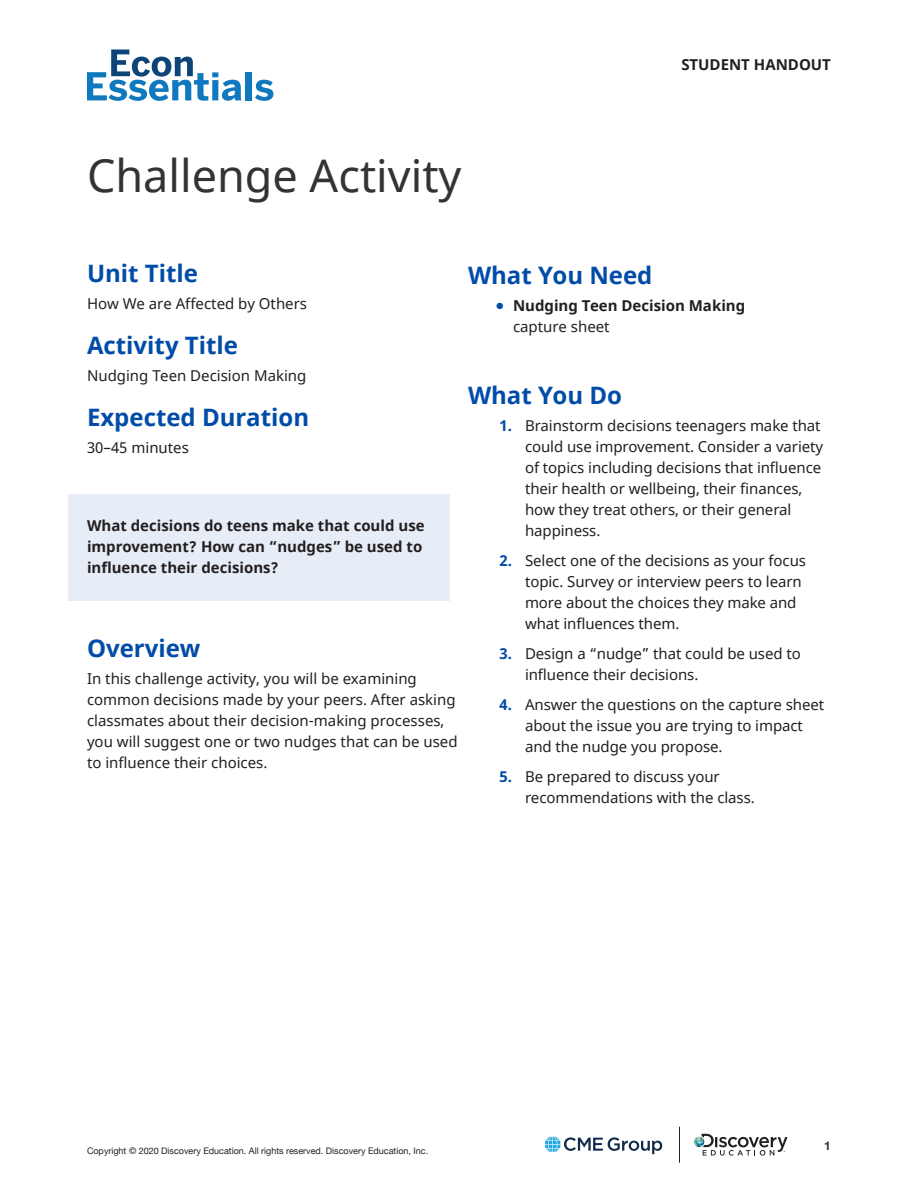
<style>
.page{position:relative;width:918px;height:1188px;background:#fff}
.page>*{position:absolute;margin:0;border:0;box-sizing:border-box;transform-origin:0 0}
.Subhead_3_large{font:45px "Noto Sans";color:#343333}
.Subhead_1{font:700 24px "Noto Sans";color:#004ca8}
.Body{font:15px/21px "Noto Sans";letter-spacing:-.005em;color:#231f20}
.Body-2{font:700 15px/21px "Noto Sans";color:#231f20}
.t1{font:700 12px "Helvetica Neue";color:#343333}
.t2{font:9px "Helvetica Neue";color:#231f20}
.s1{font-family:"Helvetica Neue";font-weight:300;color:#004ca8}
.s2{font-weight:400}
.s3{font-weight:700;color:#004ca8}
</style>
<div class="page">
<svg style="left:694px;top:1134px;width:94px;height:22px"></svg>
<hr style="left:679px;top:1127px;width:1px;height:36px;background:#231f20">
<svg style="left:545px;top:1137px;width:117px;height:17px"></svg>
<div style="left:68px;top:494px;width:382px;height:107px;background:#e6edf6"></div>
<div style="left:245px;top:72px;width:7px;height:28px;background:#1078bf"></div>
<svg style="left:255px;top:80px;width:18px;height:21px"></svg>
<svg style="left:87px;top:50px;width:154px;height:51px"></svg>
<p class="Subhead_3_large" style="left:87px;top:145px;width:376px">Challenge Activity</p>
<p class="Body-2" style="left:681px;top:54px;width:151px">STUDENT HANDOUT</p>
<p class="Subhead_1" style="left:87px;top:256px;width:113px">Unit Title</p>
<p class="Body" style="left:87px;top:294px;width:222px">How We are Affected by Others</p>
<p class="Subhead_1" style="left:87px;top:328px;width:153px">Activity Title</p>
<p class="Body" style="left:87px;top:366px;width:221px">Nudging Teen Decision Making</p>
<p class="Subhead_1" style="left:87px;top:400px;width:224px">Expected Duration</p>
<p class="Body" style="left:87px;top:438px;width:103px">30–45 minutes</p>
<p class="Body-2" style="left:87px;top:516px;width:339px">What decisions do teens make that could use improvement? How can “nudges” be used to influence their decisions?</p>
<p class="Subhead_1" style="left:87px;top:631px;width:115px">Overview</p>
<p class="Body" style="left:87px;top:669px;width:372px">In this challenge activity, you will be examining common decisions made by your peers. After asking classmates about their decision-making processes, you will suggest one or two nudges that can be used to influence their choices.</p>
<p class="Subhead_1" style="left:468px;top:258px;width:186px">What You Need</p>
<p class="Body-2" style="left:513px;top:295px;width:234px;text-indent:-18px"><span class="s1">●</span> Nudging Teen Decision Making <span class="s2">capture sheet</span></p>
<p class="Subhead_1" style="left:468px;top:378px;width:155px">What You Do</p>
<p class="Body" style="left:525px;top:415px;width:300px;text-indent:-26px"><span class="s3">1.</span> Brainstorm decisions teenagers make that could use improvement. Consider a variety of topics including decisions that influence their health or wellbeing, their finances, how they treat others, or their general happiness.</p>
<p class="Body" style="left:525px;top:550px;width:283px;text-indent:-26px"><span class="s3">2.</span> Select one of the decisions as your focus topic. Survey or interview peers to learn more about the choices they make and what influences them.</p>
<p class="Body" style="left:525px;top:643px;width:277px;text-indent:-26px"><span class="s3">3.</span> Design a “nudge” that could be used to influence their decisions.</p>
<p class="Body" style="left:525px;top:694px;width:301px;text-indent:-26px"><span class="s3">4.</span> Answer the questions on the capture sheet about the issue you are trying to impact and the nudge you propose.</p>
<p class="Body" style="left:525px;top:766px;width:231px;text-indent:-26px"><span class="s3">5.</span> Be prepared to discuss your recommendations with the class.</p>
<p class="t2" style="left:87px;top:1144px;width:343px">Copyright © 2020 Discovery Education. All rights reserved. Discovery Education, Inc.</p>
<p class="t1" style="left:824px;top:1137px;width:8px">1</p>
</div>
